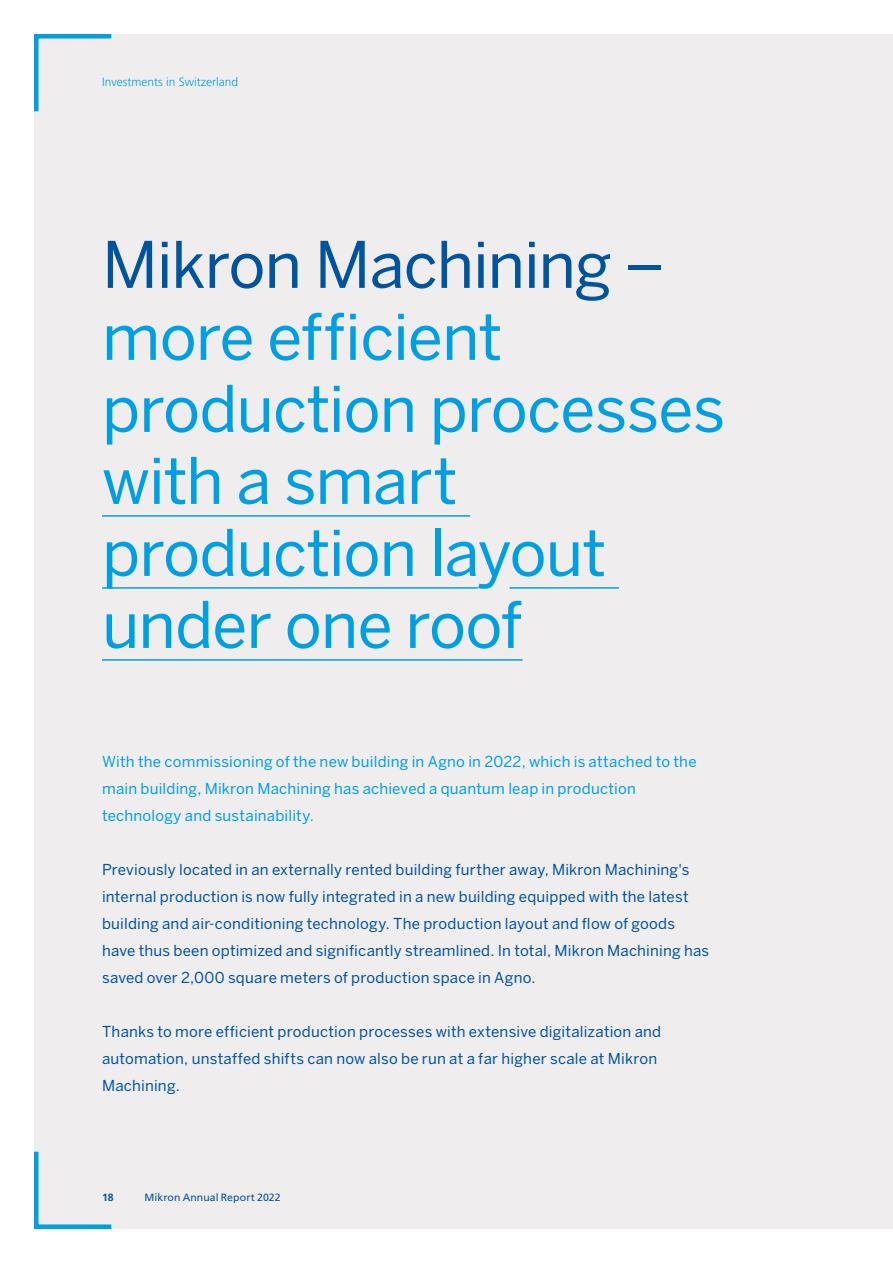
<style>
.page{position:relative;width:893px;height:1263px;background:#fff}
.page>*{position:absolute;margin:0;border:0;box-sizing:border-box;transform-origin:0 0}
.t1{font:63.6px/72px "Benton Sans";letter-spacing:-.015em;color:#009fe3}
.t2{font:63.6px "Benton Sans";letter-spacing:-.02em;color:#00539d}
.t3{font:15px/27px "Benton Sans";letter-spacing:.015em;color:#00539d}
.t4{font:15px/27px "Benton Sans";letter-spacing:.01em;color:#009fe3}
.t5{font:300 12px "Frutiger LT Std";color:#009fe3}
.t6{font:10.5px "Frutiger LT Std";letter-spacing:.005em;color:#00539d}
.t7{font:700 10.5px "Frutiger LT Std";color:#00539d}
</style>
<div class="page">
<div style="left:34px;top:34px;width:859px;height:1195px;background:#f0edef"></div>
<hr style="left:102px;top:515px;width:368px;height:2px;background:#009fe3">
<hr style="left:102px;top:587px;width:376px;height:2px;background:#009fe3">
<hr style="left:509px;top:587px;width:110px;height:2px;background:#009fe3">
<hr style="left:102px;top:659px;width:421px;height:2px;background:#009fe3">
<svg style="left:34px;top:1151px;width:78px;height:78px"></svg>
<svg style="left:34px;top:34px;width:78px;height:78px"></svg>
<p class="t5" style="left:102px;top:75px;width:137px">Investments in Switzerland</p>
<h1 class="t2" style="left:102px;top:227px;width:565px">Mikron Machining –</h1>
<h1 class="t1" style="left:102px;top:300px;width:625px">more efficient production processes with a smart production layout under one roof</h1>
<p class="t4" style="left:102px;top:748px;width:596px">With the commissioning of the new building in Agno in 2022, which is attached to the main building, Mikron Machining has achieved a quantum leap in production technology and sustainability.</p>
<p class="t3" style="left:102px;top:856px;width:609px">Previously located in an externally rented building further away, Mikron Machining's internal production is now fully integrated in a new building equipped with the latest building and air-conditioning technology. The production layout and flow of goods have thus been optimized and significantly streamlined. In total, Mikron Machining has saved over 2,000 square meters of production space in Agno.</p>
<p class="t3" style="left:102px;top:1018px;width:561px">Thanks to more efficient production processes with extensive digitalization and automation, unstaffed shifts can now also be run at a far higher scale at Mikron<br>Machining.</p>
<p class="t7" style="left:102px;top:1191px;width:13px">18</p>
<p class="t6" style="left:145px;top:1191px;width:138px">Mikron Annual Report 2022</p>
</div>
